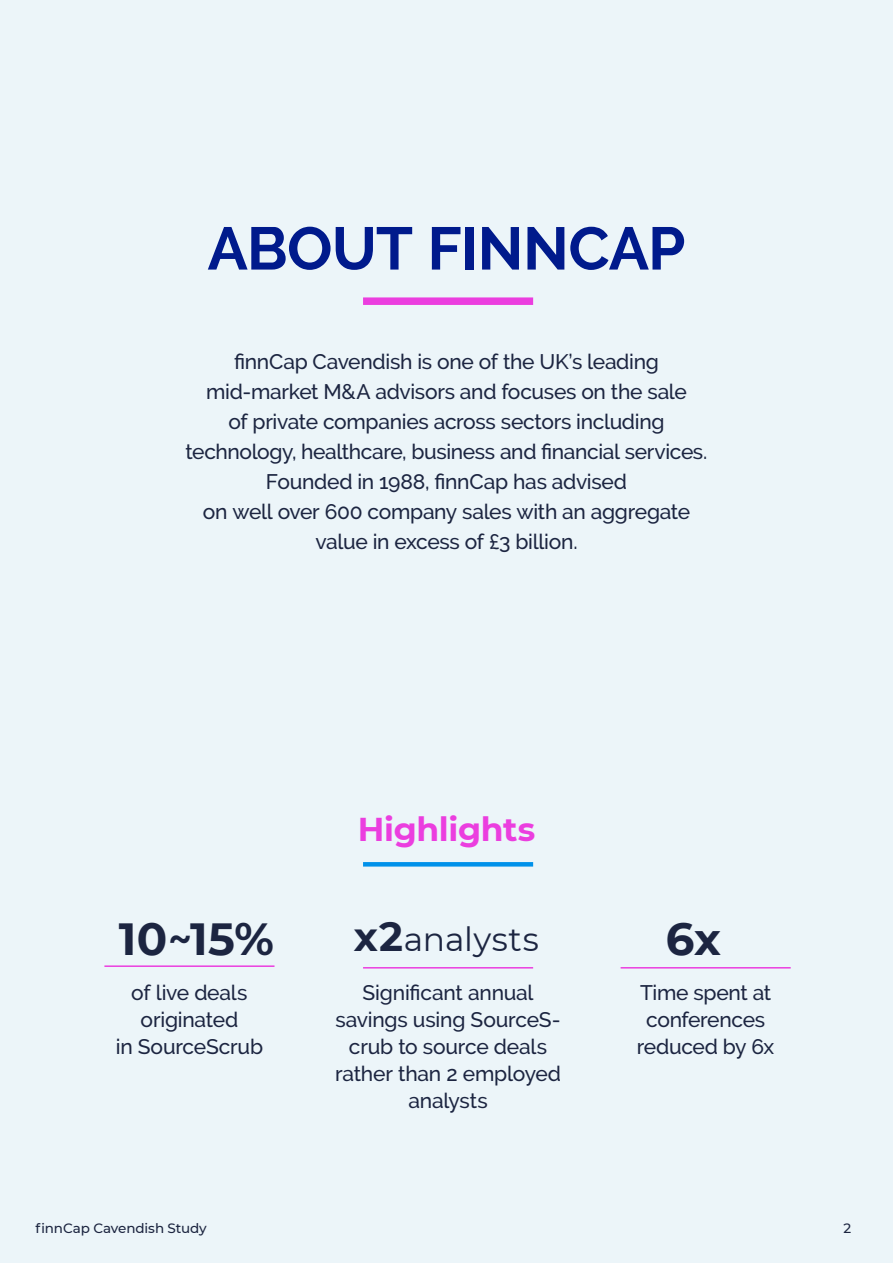
<style>
.page{position:relative;width:893px;height:1263px;background:#e9f4f9}
.page>*{position:absolute;margin:0;border:0;box-sizing:border-box;transform-origin:0 0}
.t1{font:700 60px "Raleway";letter-spacing:-.015em;color:#001a8c}
.t2{font:700 45px "Montserrat";color:#1c2541}
.t3{font:700 33px "Montserrat";letter-spacing:-.01em;color:#eb3edf}
.t4{font:33px "Montserrat";letter-spacing:.01em;color:#1c2541}
.t5{font:500 21px/27px "Raleway";letter-spacing:-.015em;color:#1c2541;text-align:center}
.t6{font:500 13.5px "Montserrat";letter-spacing:-.005em;color:#1c2540}
.s1{font-size:39px}
.s2{font-weight:700;font-size:40.5px}
</style>
<div class="page">
<svg style="left:363px;top:862px;width:170px;height:4px"></svg>
<div style="left:363px;top:297px;width:170px;height:8px;background:#eb3edf"></div>
<hr style="left:104px;top:965px;width:170px;height:2px;background:#eb3edf">
<hr style="left:621px;top:967px;width:170px;height:1px;background:#eb3edf">
<hr style="left:363px;top:967px;width:170px;height:1px;background:#eb3edf">
<h1 class="t1" style="left:207px;top:214px;width:479px">ABOUT FINNCAP</h1>
<p class="t5" style="left:186px;top:346px;width:523px;line-height:30px">finnCap Cavendish is one of the UK’s leading mid-market M&amp;A advisors and focuses on the sale<br>of private companies across sectors including technology, healthcare, business and financial services.<br>Founded in 1988, finnCap has advised<br>on well over 600 company sales with an aggregate value in excess of £3 billion.</p>
<h3 class="t3" style="left:358px;top:806px;width:179px">Highlights</h3>
<h2 class="t2" style="left:119px;top:906px;width:156px">10<span class="s1">~</span>15%</h2>
<h3 class="t4" style="left:354px;top:917px;width:187px"><span class="s2">x2</span>analysts</h3>
<p class="t5" style="left:116px;top:979px;width:149px">of live deals originated<br>in SourceScrub</p>
<p class="t5" style="left:335px;top:979px;width:227px">Significant annual savings using SourceS&shy;crub to source deals rather than 2 employed analysts</p>
<p class="t5" style="left:637px;top:979px;width:139px">Time spent at conferences reduced by 6x</p>
<h2 class="t2" style="left:666px;top:906px;width:57px">6x</h2>
<p class="t6" style="left:35px;top:1219px;width:173px">finnCap Cavendish Study</p>
<p class="t6" style="left:843px;top:1219px;width:9px">2</p>
</div>
